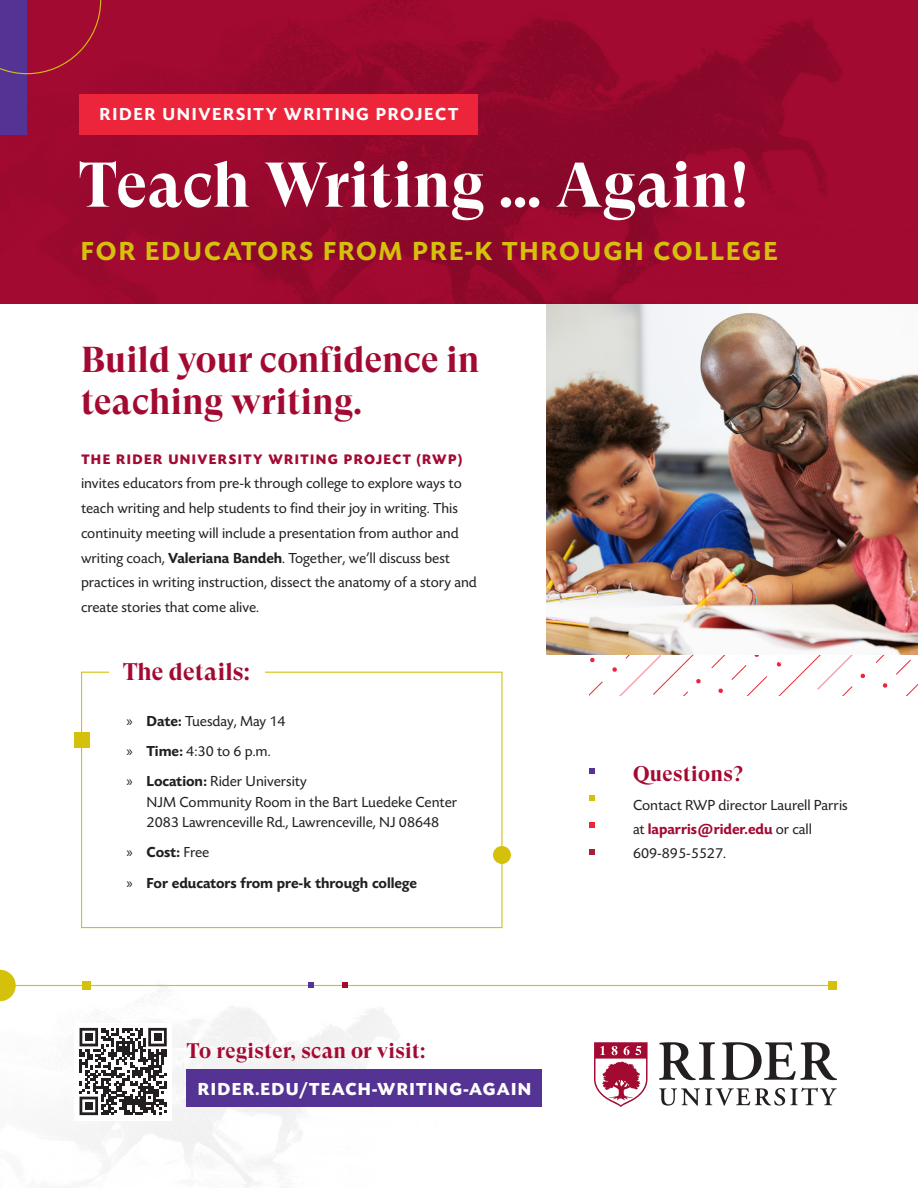
<style>
.page{position:relative;width:918px;height:1188px;background:#fff}
.page>*{position:absolute;margin:0;border:0;box-sizing:border-box;transform-origin:0 0}
.t1{font:700 63px "GT Super Display";letter-spacing:.005em;color:#fff}
.t2{font:700 36px/42px "GT Super Display";letter-spacing:.005em;color:#a30a32}
.t3{font:600 27px "Today Sans Now Pro";letter-spacing:.08em;color:#d5c10c}
.t4{font:700 24px "GT Super Display";letter-spacing:.01em;color:#a30a32}
.t5{font:700 21px "GT Super Display";letter-spacing:.02em;color:#a30a32}
.t6{font:700 18px "Today Sans Now Pro";letter-spacing:.075em;color:#fff}
.t7{font:600 18px "Today Sans Now Pro";letter-spacing:.09em;color:#fff}
.Body_Copy_-_10_pt{font:15px/24.8px "Today Sans Now Pro";color:#231f20}
.t8{font:600 15px "Today Sans Now Pro";color:#231f20}
.Body_Copy_-_10_pt-2{font:700 14.25px "Today Sans Now Pro";letter-spacing:.1em;color:#a30a32}
.s1{font-weight:600}
.s2{font-family:"Myriad Pro"}
.s3{font-family:"Myriad Pro";font-weight:400}
.s4{font-weight:400}
.s5{font-weight:600;color:#a30a32}
</style>
<div class="page">
<svg style="left:590px;top:655px;width:328px;height:40px"></svg>
<img style="left:546px;top:304px;width:372px;height:351px">
<div style="left:81px;top:672px;width:421px;height:256px;border:1px solid #d5c10c"></div>
<img style="left:0;top:0;width:918px;height:304px">
<div style="left:0;top:0;width:27px;height:135px;background:#553394"></div>
<svg style="left:0;top:0;width:101px;height:74px"></svg>
<img style="left:0;top:969px;width:459px;height:218px">
<svg style="left:659px;top:1088px;width:178px;height:18px"></svg>
<svg style="left:659px;top:1042px;width:56px;height:38px"></svg>
<svg style="left:722px;top:1042px;width:115px;height:38px"></svg>
<svg style="left:594px;top:1042px;width:54px;height:65px"></svg>
<div style="left:187px;top:1070px;width:355px;height:37px;background:#553394"></div>
<hr style="left:2px;top:985px;width:830px;height:1px;background:#d5c10c">
<svg style="left:308px;top:983px;width:6px;height:5px"></svg>
<div style="left:828px;top:981px;width:9px;height:9px;background:#d5c10c"></div>
<div style="left:82px;top:981px;width:9px;height:9px;background:#d5c10c"></div>
<svg style="left:0;top:970px;width:16px;height:31px"></svg>
<svg style="left:342px;top:983px;width:6px;height:5px"></svg>
<div style="left:110px;top:662px;width:155px;height:26px;background:#fff"></div>
<div style="left:493px;top:846px;width:18px;height:18px;background:#d5c10c;border-radius:50%"></div>
<div style="left:74px;top:732px;width:15px;height:16px;background:#d5c10c"></div>
<div style="left:80px;top:94px;width:398px;height:41px;background:#ed253a"></div>
<div style="left:74px;top:1023px;width:98px;height:97px;background:#fff"></div>
<svg style="left:80px;top:1028px;width:87px;height:87px"></svg>
<div style="left:85px;top:1033px;width:8px;height:8px;background:#231f20"></div>
<div style="left:154px;top:1033px;width:7px;height:8px;background:#231f20"></div>
<div style="left:85px;top:1102px;width:8px;height:8px;background:#231f20"></div>
<svg style="left:590px;top:822px;width:5px;height:6px"></svg>
<svg style="left:590px;top:849px;width:5px;height:6px"></svg>
<svg style="left:590px;top:795px;width:5px;height:6px"></svg>
<svg style="left:590px;top:768px;width:5px;height:6px"></svg>
<p class="t7" style="left:100px;top:104px;width:360px">RIDER UNIVERSITY WRITING PROJECT</p>
<p class="t1" style="left:79px;top:152px;width:672px">Teach Writing … Again!</p>
<p class="t3" style="left:81px;top:235px;width:698px">FOR EDUCATORS FROM PRE-K THROUGH COLLEGE</p>
<p class="t2" style="left:81px;top:339px;width:400px">Build your confidence in teaching writing.</p>
<p class="Body_Copy_-_10_pt-2" style="left:81px;top:451px;width:383px">THE RIDER UNIVERSITY WRITING PROJECT (RWP)</p>
<p class="Body_Copy_-_10_pt" style="left:81px;top:471px;width:397px">invites educators from pre-k through college to explore ways to teach writing and help students to find their joy in writing. This continuity meeting will include a presentation from author and writing coach, <span class="s1">Valeriana Bandeh</span>. Together, we’ll discuss best practices in writing instruction, dissect the anatomy of a story and create stories that come alive.</p>
<p class="t4" style="left:123px;top:659px;width:128px">The details:</p>
<p class="Body_Copy_-_10_pt" style="left:126px;top:708px;width:161px"><span class="s2">»</span> <span class="s1">Date:</span> Tuesday, May 14</p>
<p class="Body_Copy_-_10_pt" style="left:126px;top:739px;width:146px"><span class="s2">»</span> <span class="s1">Time:</span> 4:30 to 6 p.m.</p>
<p class="Body_Copy_-_10_pt" style="left:147px;top:771px;width:312px;line-height:20.2px;text-indent:-20px"><span class="s2">»</span> <span class="s1">Location:</span> Rider University<br>NJM Community Room in the Bart Luedeke Center<br>2083 Lawrenceville Rd., Lawrenceville, NJ 08648</p>
<p class="t8" style="left:126px;top:844px;width:84px"><span class="s3">»</span> Cost: <span class="s4">Free</span></p>
<p class="t8" style="left:126px;top:874px;width:292px"><span class="s3">»</span> For educators from pre-k through college</p>
<p class="t5" style="left:187px;top:1040px;width:240px">To register, scan or visit:</p>
<p class="t6" style="left:198px;top:1079px;width:335px">RIDER.EDU/TEACH-WRITING-AGAIN</p>
<p class="t5" style="left:633px;top:763px;width:112px">Questions?</p>
<p class="Body_Copy_-_10_pt" style="left:633px;top:793px;width:216px;line-height:24px">Contact RWP director Laurell Parris at <span class="s5">laparris@rider.edu</span> or call<br>609-895-5527.</p>
</div>
